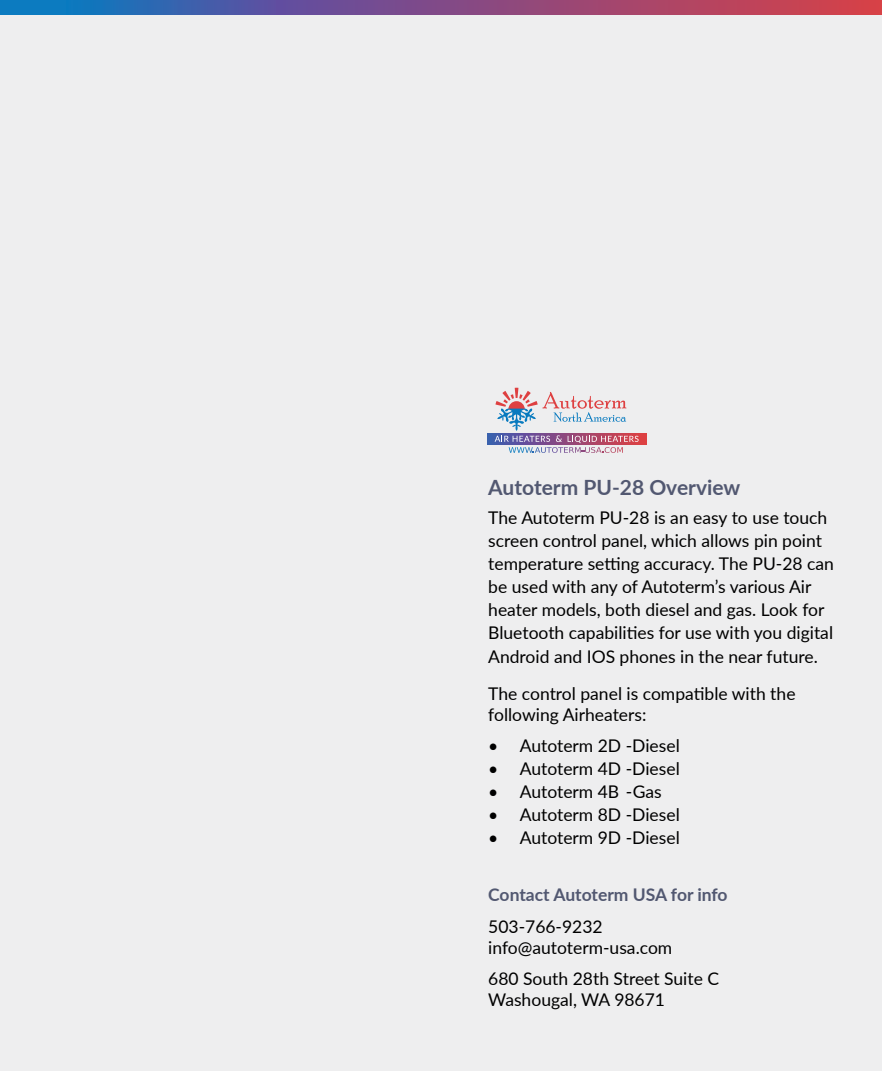
<style>
.page{position:relative;width:882px;height:1071px;background:#eeeeef}
.page>*{position:absolute;margin:0;border:0;box-sizing:border-box;transform-origin:0 0}
.t1{font:700 21px "Lato";color:#525871}
.t2{font:17.5px/23.1px "Lato";color:#000}
.t3{font:700 17.5px "Lato";color:#525871}
</style>
<div class="page">
<svg style="left:0;top:0;width:882px;height:14px;background:#785287"></svg>
<svg style="left:488px;top:434px;width:159px;height:10px"></svg>
<svg style="left:495px;top:388px;width:144px;height:65px"></svg>
<p class="t1" style="left:488px;top:472px;width:254px">Autoterm PU-28 Overview</p>
<p class="t2" style="left:488px;top:505px;width:347px">The Autoterm PU-28 is an easy to use touch screen control panel, which allows pin point temperature setting accuracy. The PU-28 can be used with any of Autoterm’s various Air heater models, both diesel and gas. Look for Bluetooth capabilities for use with you digital Android and IOS phones in the near future.</p>
<p class="t2" style="left:488px;top:682px;width:309px;line-height:21px">The control panel is compatible with the following Airheaters:</p>
<p class="t2" style="left:488px;top:733px;width:193px">• Autoterm 2D -Diesel</p>
<p class="t2" style="left:488px;top:756px;width:193px">• Autoterm 4D -Diesel</p>
<p class="t2" style="left:488px;top:780px;width:175px">• Autoterm 4B -Gas</p>
<p class="t2" style="left:488px;top:803px;width:193px">• Autoterm 8D -Diesel</p>
<p class="t2" style="left:488px;top:826px;width:193px">• Autoterm 9D -Diesel</p>
<p class="t3" style="left:488px;top:882px;width:241px">Contact Autoterm USA for info</p>
<p class="t2" style="left:488px;top:915px;width:186px;line-height:21px">503-766-9232 info@autoterm-usa.com</p>
<p class="t2" style="left:488px;top:967px;width:232px;line-height:21px">680 South 28th Street Suite C<br>Washougal, WA 98671</p>
</div>
